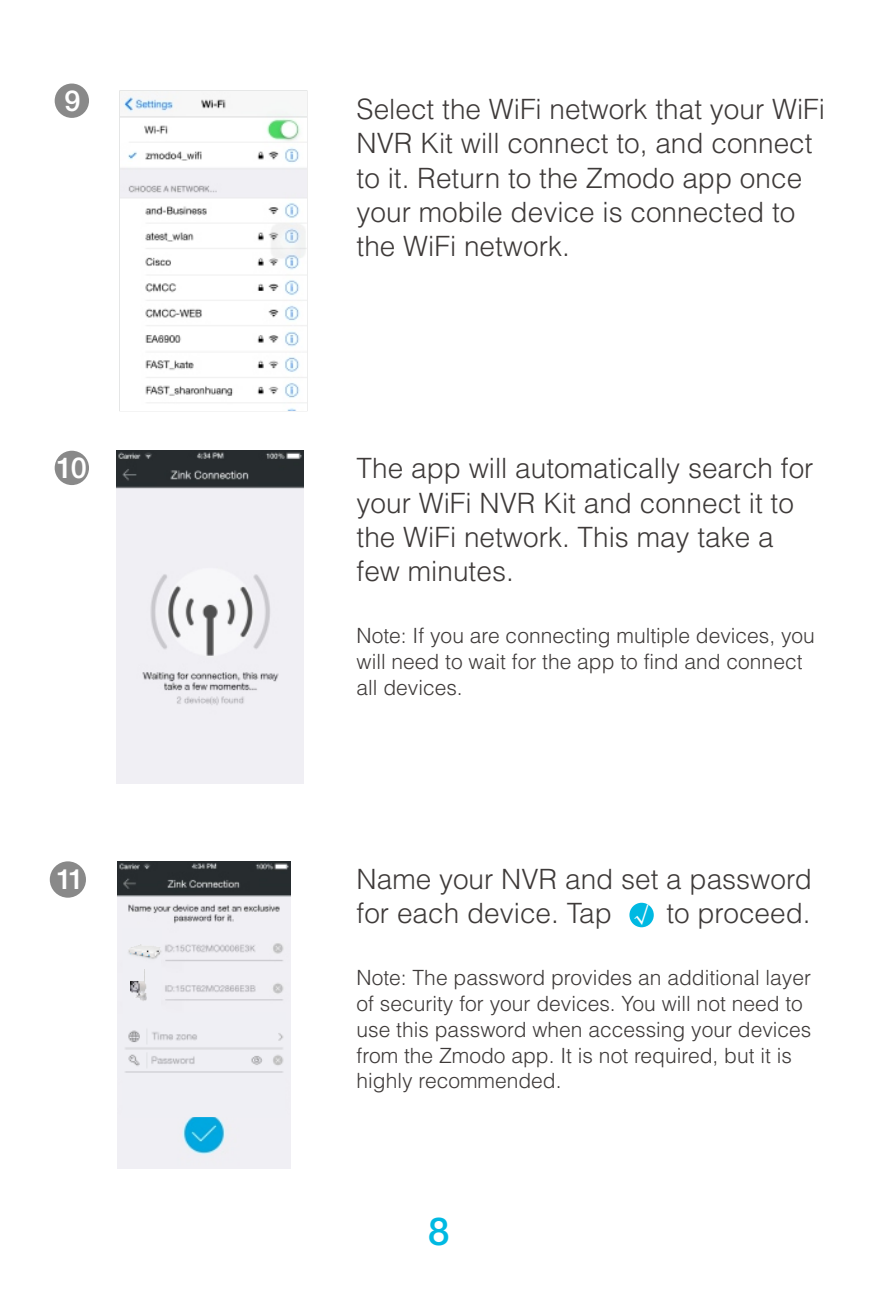
<style>
.page{position:relative;width:893px;height:1290px;background:#fff}
.page>*{position:absolute;margin:0;border:0;box-sizing:border-box;transform-origin:0 0}
.t1{font:500 38.5px "Helvetica 65";color:#00b9e2}
.t2{font:500 28.7px "Helvetica 65";color:#fff}
.t3{font:300 28px/34.3px "Helvetica";color:#3e3a39}
.t4{font:500 28px "Helvetica 65";color:#fff}
.t5{font:300 21px/25.9px "Helvetica";color:#3e3a39}
.s1{font-family:"Sim Sun";font-weight:400;font-size:28.35px;color:#fff}
</style>
<div class="page">
<div style="left:55px;top:451px;width:34px;height:34px;background:#898989;border-radius:50%"></div>
<img style="left:116px;top:451px;width:187px;height:332px">
<div style="left:55px;top:84px;width:34px;height:34px;background:#898989;border-radius:50%"></div>
<img style="left:120px;top:91px;width:186px;height:319px">
<div style="left:629px;top:903px;width:25px;height:24px;background:#00b9e2;border-radius:50%"></div>
<div style="left:50px;top:861px;width:36px;height:37px;background:#898989;border-radius:50%"></div>
<img style="left:118px;top:861px;width:173px;height:307px">
<svg style="left:119px;top:908px;width:167px;height:210px"></svg>
<img style="left:118px;top:1020px;width:173px;height:58px">
<img style="left:130px;top:969px;width:17px;height:32px">
<img style="left:127px;top:944px;width:36px;height:19px">
<p class="t2" style="left:65px;top:90px;width:18px">9</p>
<p class="t3" style="left:357px;top:94px;width:470px">Select the WiFi network that your WiFi<br>NVR Kit will connect to, and connect to it. Return to the Zmodo app once your mobile device is connected to the WiFi network.</p>
<p class="t2" style="left:56px;top:457px;width:32px">10</p>
<p class="t3" style="left:357px;top:454px;width:458px">The app will automatically search for your WiFi NVR Kit and connect it to the WiFi network. This may take a few minutes.</p>
<p class="t4" style="left:56px;top:869px;width:29px">11</p>
<p class="t5" style="left:357px;top:625px;width:460px">Note: If you are connecting multiple devices, you will need to wait for the app to find and connect all devices.</p>
<p class="t3" style="left:357px;top:864px;width:457px">Name your NVR and set a password for each device. Tap</p>
<p class="t3" style="left:626px;top:899px;width:186px"><span class="s1">√</span> to proceed.</p>
<p class="t5" style="left:357px;top:967px;width:456px">Note: The password provides an additional layer of security for your devices. You will not need to use this password when accessing your devices from the Zmodo app. It is not required, but it is highly recommended.</p>
<h1 class="t1" style="left:428px;top:1218px;width:23px">8</h1>
</div>
